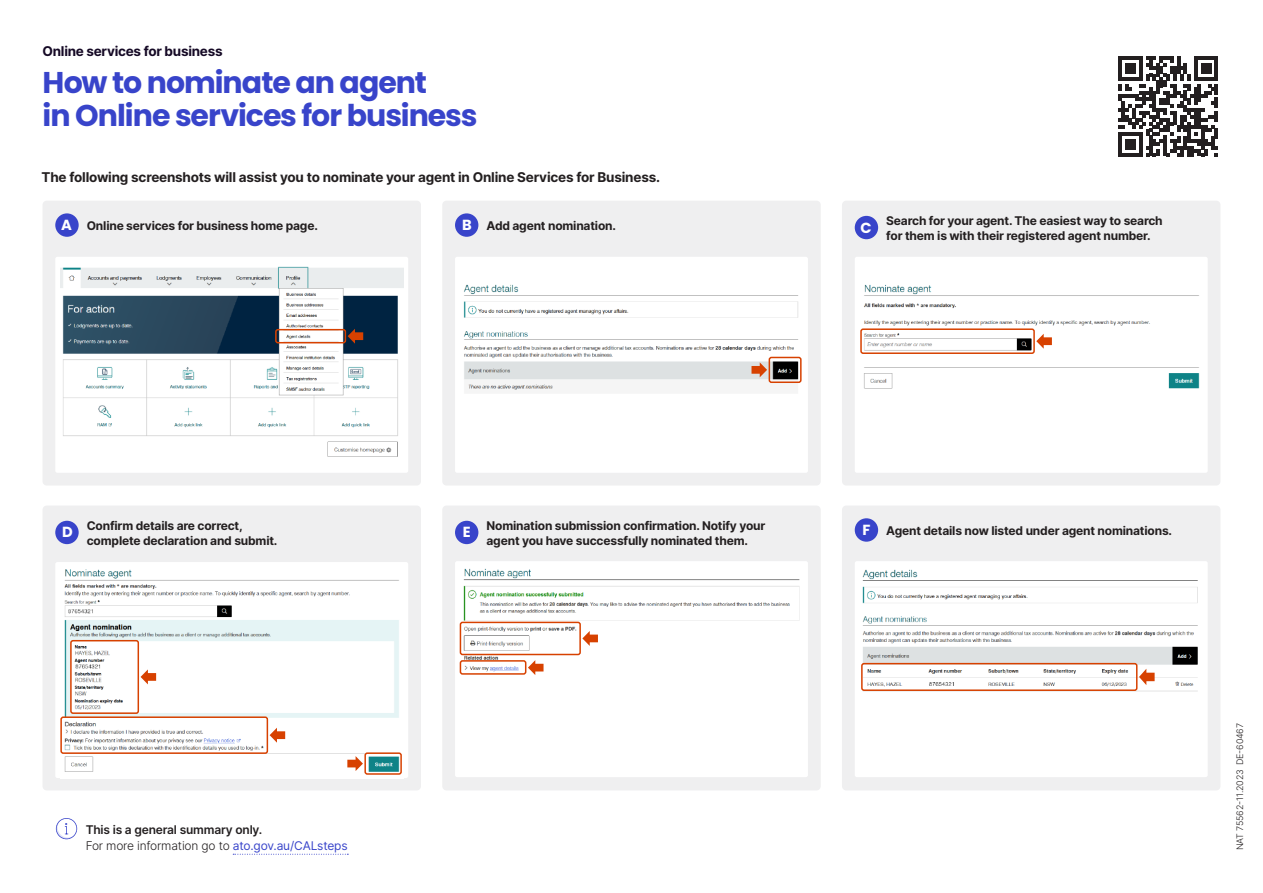
<style>
.page{position:relative;width:1263px;height:893px;background:#fff}
.page>*{position:absolute;margin:0;border:0;box-sizing:border-box;transform-origin:0 0}
.t1{font:700 30px/33px "Poppins";letter-spacing:-.035em;color:#3844ca}
.t2{font:700 14.7px "Poppins";color:#fff}
.t3{font:700 13.5px "Inter";letter-spacing:-.015em;color:#231f20}
.t4{font:700 13.5px "Inter";letter-spacing:-.02em;color:#150925}
.t5{font:700 12px/15px "Inter";letter-spacing:-.015em;color:#231f20}
.p_flowchart{font:300 12px "Inter";letter-spacing:-.015em;color:#231f20}
.p_flowchart-2{font:600 12px "Inter";letter-spacing:-.015em;color:#231f20}
.p_job_number{font:300 9px "Inter";letter-spacing:-.015em;color:#231f20}
.s1{font-family:"Poppins";font-size:14.7px;color:#fff}
.s2{font-weight:400;color:#3844ca}
</style>
<div class="page">
<div style="left:43px;top:201px;width:378px;height:285px;background:#efeff0;border-radius:4px"></div>
<div style="left:55px;top:213px;width:24px;height:24px;background:#3844ca;border-radius:50%"></div>
<div style="left:55px;top:257px;width:353px;height:216px;background:#fff;border-radius:2px"></div>
<img style="left:60px;top:266px;width:343px;height:191px">
<div style="left:442px;top:201px;width:379px;height:285px;background:#efeff0;border-radius:4px"></div>
<div style="left:455px;top:213px;width:23px;height:24px;background:#3844ca;border-radius:50%"></div>
<div style="left:455px;top:257px;width:353px;height:216px;background:#fff;border-radius:2px"></div>
<img style="left:463px;top:284px;width:339px;height:106px">
<div style="left:842px;top:201px;width:378px;height:285px;background:#efeff0;border-radius:4px"></div>
<div style="left:855px;top:216px;width:23px;height:23px;background:#3844ca;border-radius:50%"></div>
<div style="left:855px;top:257px;width:353px;height:216px;background:#fff;border-radius:2px"></div>
<img style="left:864px;top:284px;width:336px;height:105px">
<div style="left:43px;top:505px;width:378px;height:285px;background:#efeff0;border-radius:4px"></div>
<div style="left:55px;top:521px;width:24px;height:23px;background:#3844ca;border-radius:50%"></div>
<div style="left:55px;top:562px;width:353px;height:216px;background:#fff;border-radius:2px"></div>
<img style="left:64px;top:569px;width:335px;height:203px">
<div style="left:442px;top:505px;width:379px;height:285px;background:#efeff0;border-radius:4px"></div>
<div style="left:455px;top:521px;width:23px;height:23px;background:#3844ca;border-radius:50%"></div>
<div style="left:455px;top:561px;width:353px;height:216px;background:#fff;border-radius:2px"></div>
<img style="left:461px;top:568px;width:339px;height:107px">
<div style="left:842px;top:505px;width:378px;height:285px;background:#efeff0;border-radius:4px"></div>
<div style="left:855px;top:518px;width:23px;height:24px;background:#3844ca;border-radius:50%"></div>
<div style="left:855px;top:561px;width:353px;height:216px;background:#fff;border-radius:2px"></div>
<img style="left:862px;top:569px;width:336px;height:123px">
<svg style="left:233px;top:854px;width:115px;height:1px"></svg>
<svg style="left:55px;top:818px;width:22px;height:21px"></svg>
<svg style="left:1118px;top:56px;width:100px;height:100px"></svg>
<div style="left:275px;top:329px;width:71px;height:14px;border:2px solid #d74100;border-radius:2px"></div>
<div style="left:769px;top:357px;width:32px;height:26px;border:2px solid #d74100;border-radius:2px"></div>
<div style="left:860px;top:328px;width:175px;height:26px;border:2px solid #d74100;border-radius:2px"></div>
<svg style="left:348px;top:329px;width:15px;height:15px"></svg>
<svg style="left:1036px;top:334px;width:16px;height:15px"></svg>
<svg style="left:751px;top:362px;width:16px;height:15px"></svg>
<div style="left:70px;top:640px;width:69px;height:74px;border:2px solid #d74100;border-radius:2px"></div>
<svg style="left:141px;top:669px;width:15px;height:15px"></svg>
<svg style="left:270px;top:728px;width:15px;height:15px"></svg>
<div style="left:60px;top:716px;width:208px;height:38px;border:2px solid #d74100;border-radius:2px"></div>
<div style="left:364px;top:752px;width:38px;height:23px;border:2px solid #d74100;border-radius:2px"></div>
<svg style="left:347px;top:756px;width:16px;height:15px"></svg>
<div style="left:460px;top:622px;width:121px;height:33px;border:2px solid #d74100;border-radius:2px"></div>
<div style="left:460px;top:660px;width:66px;height:15px;border:2px solid #d74100;border-radius:2px"></div>
<svg style="left:582px;top:631px;width:16px;height:15px"></svg>
<svg style="left:528px;top:660px;width:15px;height:15px"></svg>
<div style="left:861px;top:663px;width:276px;height:28px;border:2px solid #d74100;border-radius:2px"></div>
<svg style="left:1139px;top:669px;width:15px;height:16px"></svg>
<h1 class="t4" style="left:43px;top:41px;width:182px">Online services for business</h1>
<h1 class="t1" style="left:43px;top:66px;width:437px">How to nominate an agent<br>in Online services for business</h1>
<p class="t3" style="left:42px;top:167px;width:620px">The following screenshots will assist you to nominate your agent in Online Services for Business.</p>
<p class="t5" style="left:61px;top:218px;width:258px"><span class="s1">A</span> Online services for business home page.</p>
<p class="t5" style="left:462px;top:218px;width:155px"><span class="s1">B</span> Add agent nomination.</p>
<p class="t2" style="left:861px;top:219px;width:13px">C</p>
<p class="t5" style="left:886px;top:213px;width:278px">Search for your agent. The easiest way to search for them is with their registered agent number.</p>
<p class="t2" style="left:62px;top:524px;width:12px">D</p>
<p class="t5" style="left:87px;top:518px;width:192px">Confirm details are correct, complete declaration and submit.</p>
<p class="t2" style="left:463px;top:524px;width:9px">E</p>
<p class="t5" style="left:486px;top:518px;width:280px">Nomination submission confirmation. Notify your agent you have successfully nominated them.</p>
<p class="t5" style="left:863px;top:523px;width:311px"><span class="s1">F</span> Agent details now listed under agent nominations.</p>
<p class="p_flowchart-2" style="left:86px;top:821px;width:178px">This is a general summary only.</p>
<p class="p_flowchart" style="left:86px;top:838px;width:263px">For more information go to <span class="s2">ato.gov.au/CALsteps</span></p>
<p class="p_job_number" style="left:1233px;top:850px;width:129px;rotate:-90deg">NAT 75562-11.2023 DE-60467</p>
</div>
